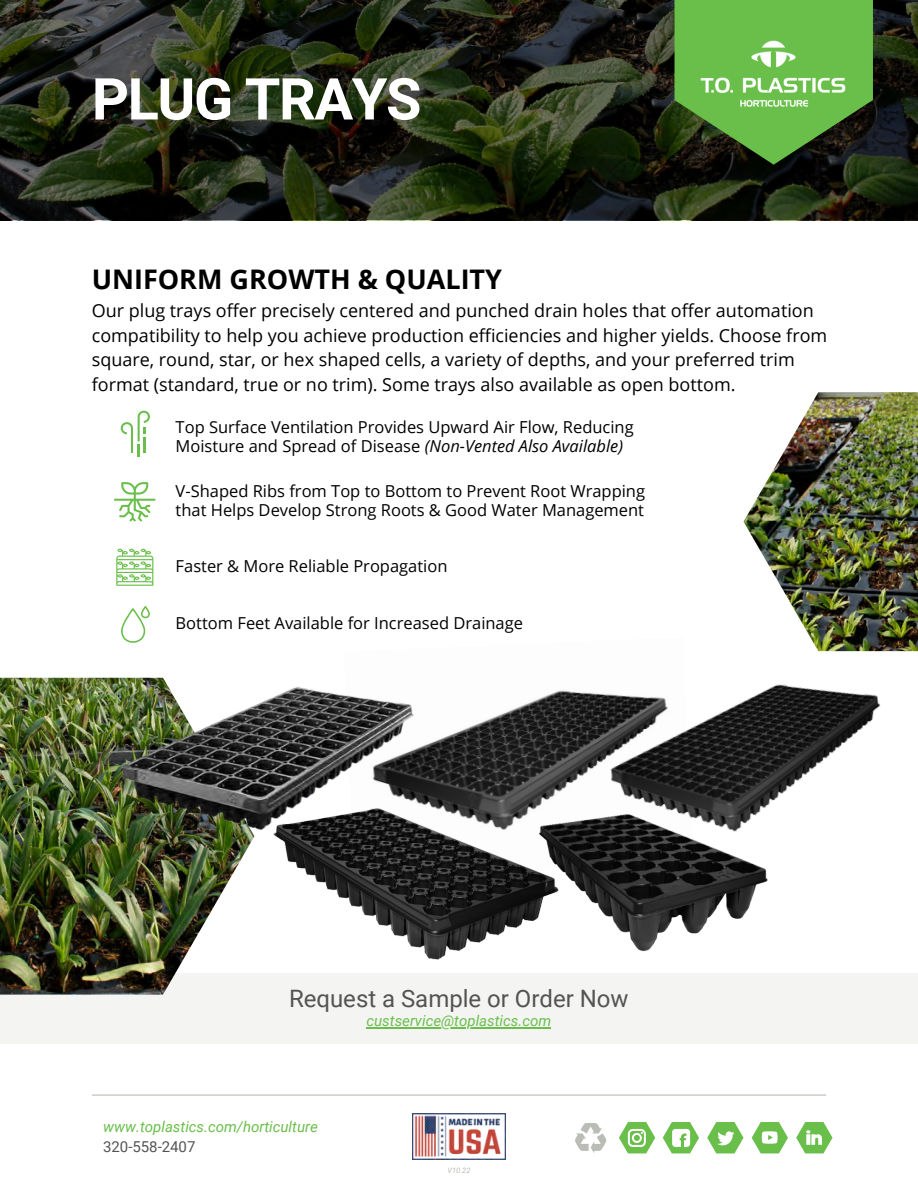
<style>
.page{position:relative;width:918px;height:1188px;background:#fff}
.page>*{position:absolute;margin:0;border:0;box-sizing:border-box;transform-origin:0 0}
.t1{font:700 57.75px "Roboto";letter-spacing:-.025em;color:#fff}
.t2{font:700 27px "Open Sans";color:#000}
.t3{font:24px "Roboto";color:#545454}
.t4{font:18px/24.8px "Open Sans";color:#000}
.t5{font:16.5px/19.2px "Open Sans";color:#000}
.t6{font:italic 15px "Roboto";color:#69bf4a}
.t7{font:15px "Roboto";color:#545454}
.t8{font:italic 7.5px "Roboto";color:#b9bdb5}
.s1{font-style:italic}
</style>
<div class="page">
<hr style="left:92px;top:1095px;width:734px;height:1px;background:#b9bdb5">
<div style="left:0;top:973px;width:918px;height:70px;background:#f4f4f3"></div>
<svg style="left:0;top:0;width:918px;height:220px;background:#212717"></svg>
<svg style="left:675px;top:154px;width:198px;height:11px;background:#192213"></svg>
<img style="left:666px;top:0;width:216px;height:154px">
<img style="left:412px;top:1114px;width:94px;height:46px">
<svg style="left:796px;top:1122px;width:36px;height:31px"></svg>
<svg style="left:752px;top:1122px;width:36px;height:31px"></svg>
<svg style="left:707px;top:1122px;width:37px;height:31px"></svg>
<svg style="left:663px;top:1122px;width:36px;height:31px"></svg>
<svg style="left:619px;top:1122px;width:36px;height:31px"></svg>
<svg style="left:575px;top:1123px;width:31px;height:30px"></svg>
<svg style="left:121px;top:411px;width:29px;height:46px"></svg>
<svg style="left:114px;top:482px;width:42px;height:39px"></svg>
<svg style="left:116px;top:549px;width:37px;height:37px"></svg>
<img style="left:431px;top:690px;width:146px;height:79px">
<img style="left:577px;top:651px;width:341px;height:134px">
<img style="left:0;top:678px;width:229px;height:317px">
<img style="left:88px;top:677px;width:343px;height:204px">
<img style="left:255px;top:769px;width:337px;height:191px">
<img style="left:744px;top:392px;width:174px;height:259px">
<img style="left:504px;top:785px;width:289px;height:175px">
<svg style="left:121px;top:606px;width:29px;height:37px"></svg>
<hr style="left:367px;top:1027px;width:184px;height:1px;background:#69bf4a">
<h1 class="t1" style="left:92px;top:66px;width:331px">PLUG TRAYS</h1>
<h2 class="t2" style="left:92px;top:260px;width:412px">UNIFORM GROWTH &amp; QUALITY</h2>
<p class="t4" style="left:92px;top:297px;width:737px">Our plug trays offer precisely centered and punched drain holes that offer automation compatibility to help you achieve production efficiencies and higher yields. Choose from square, round, star, or hex shaped cells, a variety of depths, and your preferred trim format (standard, true or no trim). Some trays also available as open bottom.</p>
<p class="t5" style="left:176px;top:417px;width:460px">Top Surface Ventilation Provides Upward Air Flow, Reducing<br>Moisture and Spread of Disease <span class="s1">(Non-Vented Also Available)</span></p>
<p class="t5" style="left:176px;top:481px;width:471px">V-Shaped Ribs from Top to Bottom to Prevent Root Wrapping that Helps Develop Strong Roots &amp; Good Water Management</p>
<p class="t5" style="left:176px;top:556px;width:273px">Faster &amp; More Reliable Propagation</p>
<p class="t5" style="left:176px;top:613px;width:349px">Bottom Feet Available for Increased Drainage</p>
<h3 class="t3" style="left:289px;top:985px;width:341px">Request a Sample or Order Now</h3>
<p class="t6" style="left:367px;top:1012px;width:186px">custservice@toplastics.com</p>
<p class="t6" style="left:103px;top:1118px;width:216px">www.toplastics.com/horticulture</p>
<p class="t7" style="left:103px;top:1138px;width:94px">320-558-2407</p>
<p class="t8" style="left:447px;top:1166px;width:25px">V10.22</p>
</div>
